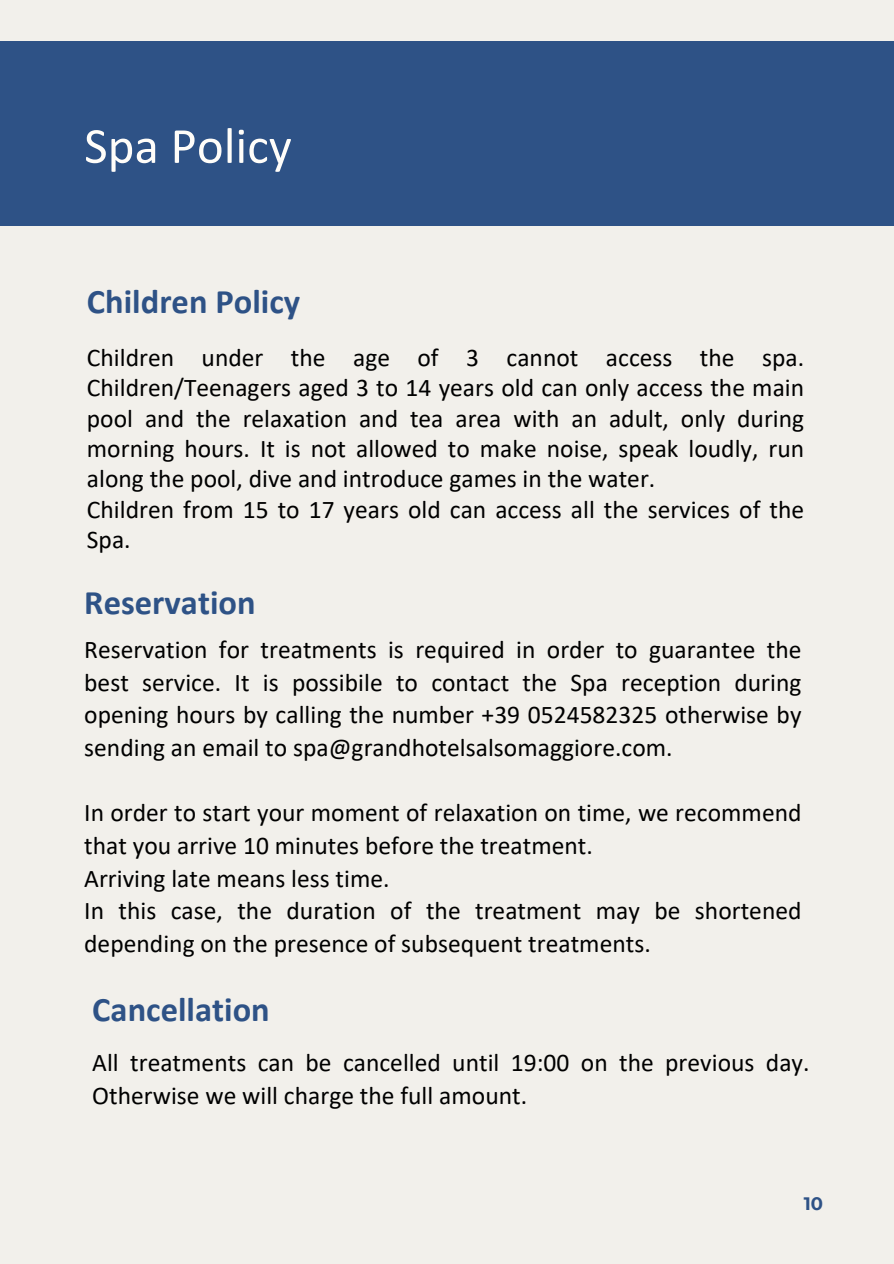
<style>
.page{position:relative;width:894px;height:1264px;background:#fff}
.page>*{position:absolute;margin:0;border:0;box-sizing:border-box;transform-origin:0 0}
.t1{font:51px "Calibri";color:#fffdf9}
.t2{font:700 34.5px "Calibri";color:#2e5286}
.t3{font:25.5px/32.7px "Calibri";color:#000}
.t4{font:700 18px "Montserrat";color:#2e5286}
</style>
<div class="page">
<div style="left:0;top:0;width:893px;height:1263px;background:#f2f0eb"></div>
<div style="left:0;top:41px;width:893px;height:185px;background:#2e5286"></div>
<h1 class="t1" style="left:84px;top:124px;width:209px">Spa Policy</h1>
<h2 class="t2" style="left:87px;top:287px;width:215px">Children Policy</h2>
<p class="t3" style="left:87px;top:344px;width:718px;line-height:30.3px">Children under the age of 3 cannot access the spa.<br>Children/Teenagers aged 3 to 14 years old can only access the main pool and the relaxation and tea area with an adult, only during morning hours. It is not allowed to make noise, speak loudly, run along the pool, dive and introduce games in the water.<br>Children from 15 to 17 years old can access all the services of the Spa.</p>
<h2 class="t2" style="left:84px;top:587px;width:173px">Reservation</h2>
<p class="t3" style="left:84px;top:635px;width:718px;text-align:justify">Reservation for treatments is required in order to guarantee the best service. It is possibile to contact the Spa reception during opening hours by calling the number +39 0524582325 otherwise by sending an email to spa@grandhotelsalsomaggiore.com.</p>
<p class="t3" style="left:84px;top:798px;width:718px">In order to start your moment of relaxation on time, we recommend that you arrive 10 minutes before the treatment.<br>Arriving late means less time.<br>In this case, the duration of the treatment may be shortened depending on the presence of subsequent treatments.</p>
<h2 class="t2" style="left:92px;top:995px;width:179px">Cancellation</h2>
<p class="t3" style="left:92px;top:1048px;width:718px">All treatments can be cancelled until 19:00 on the previous day.<br>Otherwise we will charge the full amount.</p>
<p class="t4" style="left:803px;top:1192px;width:21px">10</p>
</div>
